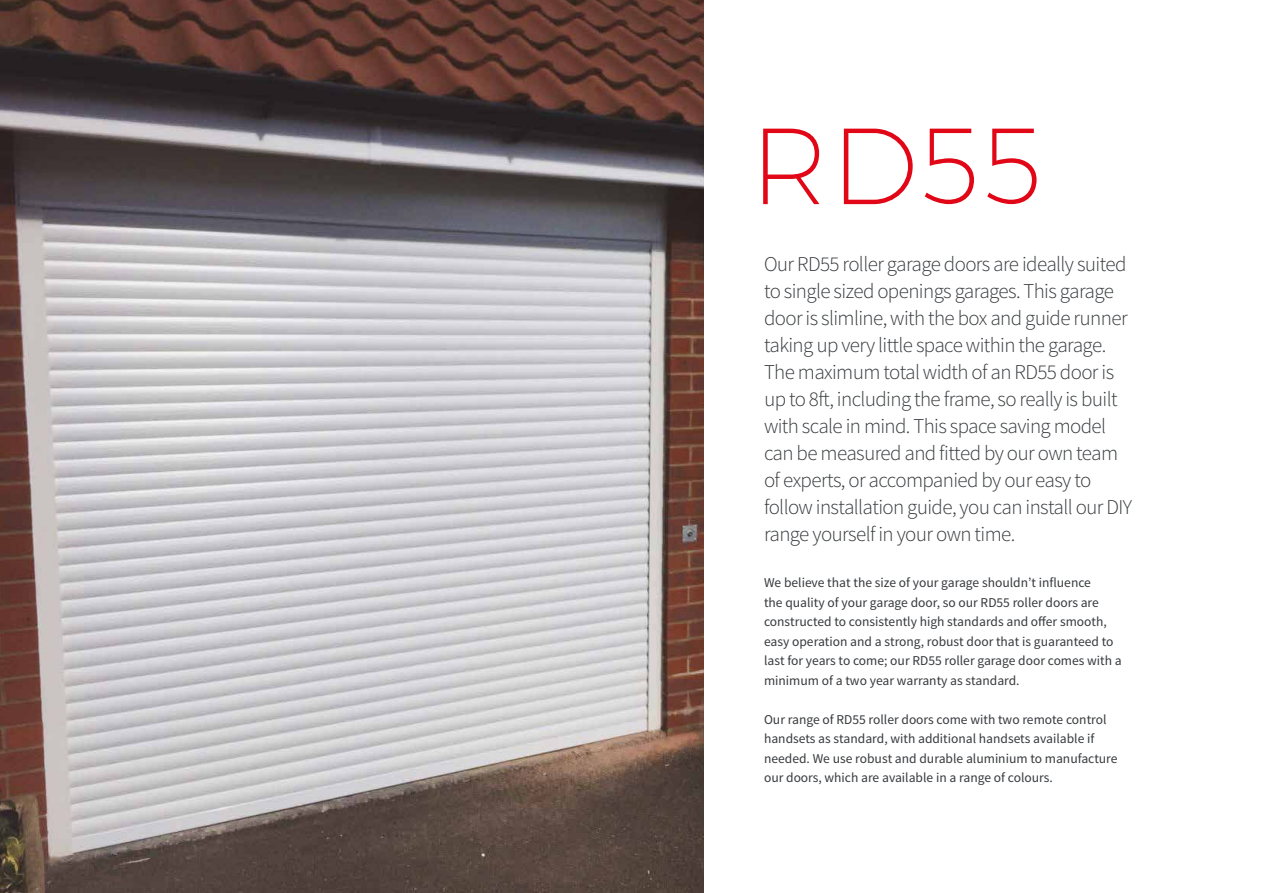
<style>
.page{position:relative;width:1263px;height:893px;background:#fff}
.page>*{position:absolute;margin:0;border:0;box-sizing:border-box;transform-origin:0 0}
.t1{font:200 108px "Montserrat";color:#e20717}
.t2{font:300 21px/27px "Source Sans Pro";letter-spacing:-.03em;color:#36393c}
.t3{font:13.5px/19.5px "Source Sans Pro";color:#36393c}
</style>
<div class="page">
<img style="left:0;top:0;width:703px;height:893px">
<h1 class="t1" style="left:750px;top:100px;width:294px">RD55</h1>
<p class="t2" style="left:764px;top:251px;width:369px">Our RD55 roller garage doors are ideally suited to single sized openings garages. This garage door is slimline, with the box and guide runner taking up very little space within the garage.<br>The maximum total width of an RD55 door is up to 8ft, including the frame, so really is built with scale in mind. This space saving model can be measured and fitted by our own team of experts, or accompanied by our easy to follow installation guide, you can install our DIY range yourself in your own time.</p>
<p class="t3" style="left:764px;top:573px;width:359px">We believe that the size of your garage shouldn’t influence<br>the quality of your garage door, so our RD55 roller doors are constructed to consistently high standards and offer smooth, easy operation and a strong, robust door that is guaranteed to last for years to come; our RD55 roller garage door comes with a minimum of a two year warranty as standard.</p>
<p class="t3" style="left:764px;top:710px;width:355px">Our range of RD55 roller doors come with two remote control handsets as standard, with additional handsets available if needed. We use robust and durable aluminium to manufacture our doors, which are available in a range of colours.</p>
</div>
